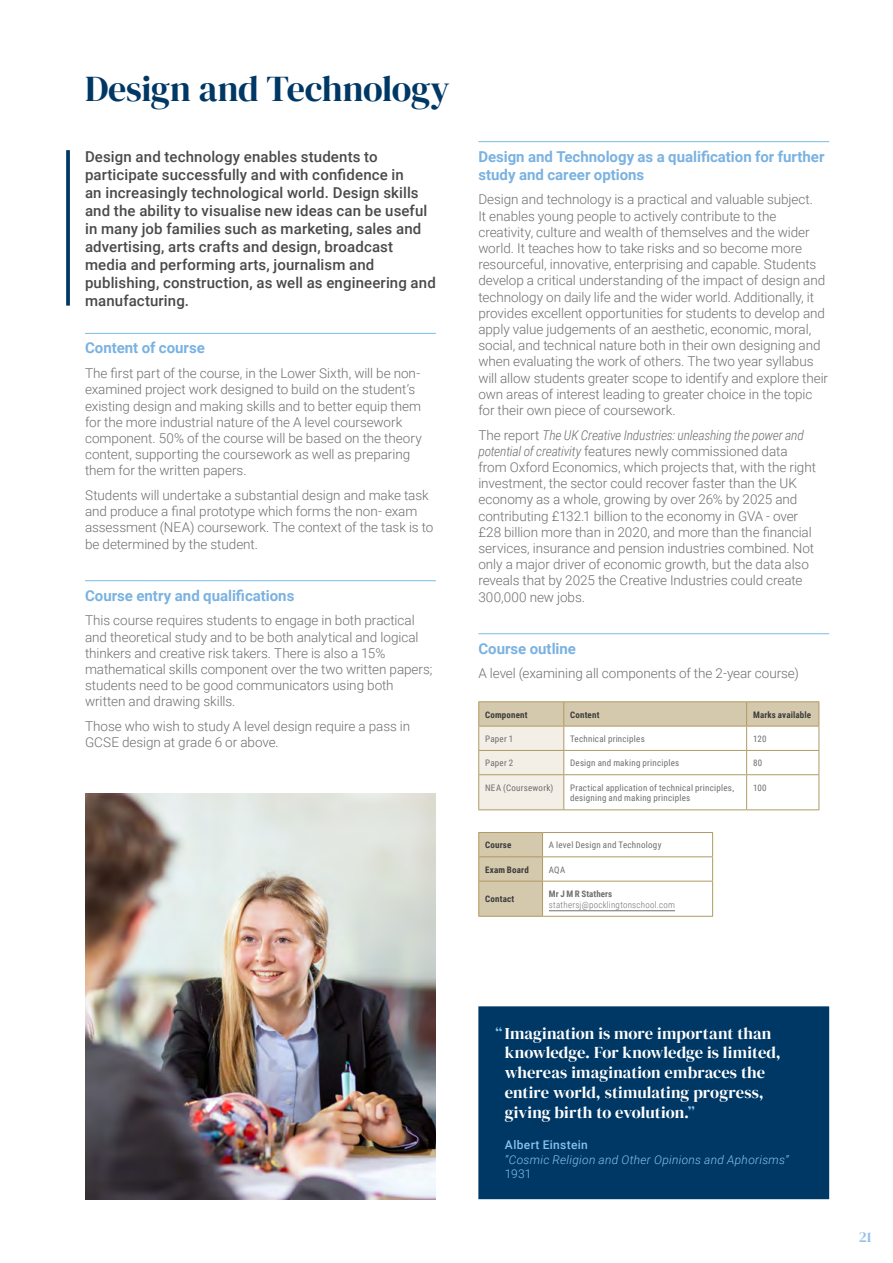
<style>
.page{position:relative;width:893px;height:1263px;background:#fff}
.page>*{position:absolute;margin:0;border:0;box-sizing:border-box;transform-origin:0 0}
.t1{font:36px "DM Serif Display";letter-spacing:-.01em;color:#003865}
.t2{font:16.5px/19.8px "DM Serif Display";color:#fff}
.t3{font:500 15px/18px "Roboto";letter-spacing:.01em;color:#4a4a49}
.t4{font:700 15px/18px "Roboto";color:#7ab2e1}
.t5{font:15px "DM Serif Display";color:#99c1e8}
.t6{font:300 13.5px/16.2px "Roboto";letter-spacing:-.005em;color:#706f6f}
.t7{font:italic 300 13.5px "Roboto Condensed";letter-spacing:-.015em;color:#706f6f}
.t8{font:italic 300 12px "Roboto";letter-spacing:.02em;color:#89c2eb}
.t9{font:500 12px "Roboto";letter-spacing:.03em;color:#89c2eb}
.t10{font:300 12px "Roboto";color:#89c2eb}
.t11{font:9px/10.8px "Roboto Condensed";letter-spacing:.025em;color:#706f6f}
.t12{font:700 9px "Roboto Condensed";letter-spacing:.02em;color:#3c3c3b}
.t13{font:300 9px "Roboto Condensed";letter-spacing:.025em;color:#706f6f}
.t14{font:700 9px "Roboto Condensed";letter-spacing:.005em;color:#706f6f}
.s1{font-family:"Roboto";font-style:normal}
.s2{font-family:"Roboto Condensed";font-style:italic}
.s3{color:#89c2eb}
</style>
<div class="page">
<svg style="left:66px;top:150px;width:4px;height:156px"></svg>
<hr style="left:85px;top:333px;width:351px;height:1px;background:#89c2eb">
<hr style="left:85px;top:580px;width:351px;height:1px;background:#89c2eb">
<hr style="left:478px;top:141px;width:351px;height:1px;background:#89c2eb">
<hr style="left:478px;top:633px;width:351px;height:1px;background:#89c2eb">
<hr style="left:478px;top:701px;width:86px;height:1px;background:#ae9a64">
<hr style="left:564px;top:701px;width:183px;height:1px;background:#ae9a64">
<hr style="left:747px;top:701px;width:72px;height:1px;background:#ae9a64">
<svg style="left:478px;top:702px;width:342px;height:108px"></svg>
<hr style="left:478px;top:775px;width:1px;height:34px;background:#ae9a64">
<hr style="left:563px;top:775px;width:1px;height:34px;background:#ae9a64">
<hr style="left:478px;top:809px;width:86px;height:1px;background:#ae9a64">
<hr style="left:543px;top:856px;width:170px;height:1px;background:#ae9a64">
<hr style="left:543px;top:881px;width:170px;height:1px;background:#ae9a64">
<hr style="left:543px;top:832px;width:170px;height:1px;background:#ae9a64">
<svg style="left:712px;top:833px;width:1px;height:48px"></svg>
<hr style="left:712px;top:881px;width:1px;height:35px;background:#ae9a64">
<hr style="left:543px;top:916px;width:170px;height:1px;background:#ae9a64">
<svg style="left:478px;top:832px;width:65px;height:84px;background:#d2c6a8"></svg>
<hr style="left:478px;top:881px;width:1px;height:35px;background:#ae9a64">
<hr style="left:542px;top:881px;width:1px;height:35px;background:#ae9a64">
<hr style="left:478px;top:916px;width:65px;height:1px;background:#ae9a64">
<hr style="left:549px;top:910px;width:126px;height:1px;background:#706f6f">
<div style="left:478px;top:1006px;width:351px;height:193px;background:#003865"></div>
<img style="left:85px;top:793px;width:351px;height:406px">
<h1 class="t1" style="left:85px;top:68px;width:366px">Design and Technology</h1>
<p class="t3" style="left:85px;top:147px;width:352px">Design and technology enables students to participate successfully and with confidence in<br>an increasingly technological world. Design skills and the ability to visualise new ideas can be useful in many job families such as marketing, sales and advertising, arts crafts and design, broadcast media and performing arts, journalism and publishing, construction, as well as engineering and manufacturing.</p>
<p class="t4" style="left:85px;top:338px;width:121px">Content of course</p>
<p class="t6" style="left:85px;top:365px;width:338px">The first part of the course, in the Lower Sixth, will be non&shy;examined project work designed to build on the student’s existing design and making skills and to better equip them for the more industrial nature of the A level coursework component. 50% of the course will be based on the theory content, supporting the coursework as well as preparing them for the written papers.</p>
<p class="t6" style="left:85px;top:487px;width:350px">Students will undertake a substantial design and make task and produce a final prototype which forms the non- exam assessment (NEA) coursework. The context of the task is to be determined by the student.</p>
<p class="t4" style="left:85px;top:586px;width:211px">Course entry and qualifications</p>
<p class="t6" style="left:85px;top:612px;width:349px">This course requires students to engage in both practical and theoretical study and to be both analytical and logical thinkers and creative risk takers. There is also a 15% mathematical skills component over the two written papers; students need to be good communicators using both written and drawing skills.</p>
<p class="t6" style="left:85px;top:718px;width:327px">Those who wish to study A level design require a pass in<br>GCSE design at grade 6 or above.</p>
<p class="t4" style="left:478px;top:147px;width:348px">Design and Technology as a qualification for further study and career options</p>
<p class="t6" style="left:478px;top:191px;width:351px">Design and technology is a practical and valuable subject.<br>It enables young people to actively contribute to the creativity, culture and wealth of themselves and the wider world. It teaches how to take risks and so become more resourceful, innovative, enterprising and capable. Students develop a critical understanding of the impact of design and technology on daily life and the wider world. Additionally, it provides excellent opportunities for students to develop and apply value judgements of an aesthetic, economic, moral, social, and technical nature both in their own designing and when evaluating the work of others. The two year syllabus will allow students greater scope to identify and explore their own areas of interest leading to greater choice in the topic for their own piece of coursework.</p>
<p class="t7" style="left:478px;top:425px;width:327px"><span class="s1">The report</span> The UK Creative Industries: unleashing the power and</p>
<p class="t6" style="left:478px;top:442px;width:339px"><span class="s2">potential of creativity</span> features newly commissioned data from Oxford Economics, which projects that, with the right investment, the sector could recover faster than the UK economy as a whole, growing by over 26% by 2025 and contributing £132.1 billion to the economy in GVA - over £28 billion more than in 2020, and more than the financial services, insurance and pension industries combined. Not only a major driver of economic growth, but the data also reveals that by 2025 the Creative Industries could create 300,000 new jobs.</p>
<p class="t4" style="left:478px;top:639px;width:99px">Course outline</p>
<p class="t6" style="left:478px;top:665px;width:322px">A level (examining all components of the 2-year course)</p>
<p class="t12" style="left:485px;top:708px;width:44px">Component</p>
<p class="t12" style="left:570px;top:708px;width:31px">Content</p>
<p class="t12" style="left:753px;top:708px;width:60px">Marks available</p>
<p class="t11" style="left:485px;top:733px;width:30px">Paper 1</p>
<p class="t11" style="left:570px;top:733px;width:76px">Technical principles</p>
<p class="t11" style="left:753px;top:733px;width:15px">120</p>
<p class="t11" style="left:485px;top:757px;width:30px">Paper 2</p>
<p class="t11" style="left:570px;top:757px;width:111px">Design and making principles</p>
<p class="t11" style="left:753px;top:757px;width:11px">80</p>
<p class="t11" style="left:485px;top:782px;width:70px">NEA (Coursework)</p>
<p class="t11" style="left:570px;top:782px;width:165px">Practical application of technical principles, designing and making principles</p>
<p class="t11" style="left:753px;top:782px;width:15px">100</p>
<p class="t12" style="left:485px;top:839px;width:28px">Course</p>
<p class="t11" style="left:549px;top:839px;width:114px">A level Design and Technology</p>
<p class="t12" style="left:485px;top:863px;width:45px">Exam Board</p>
<p class="t11" style="left:549px;top:864px;width:18px">AQA</p>
<p class="t12" style="left:485px;top:893px;width:31px">Contact</p>
<p class="t14" style="left:549px;top:887px;width:65px">Mr J M R Stathers</p>
<p class="t13" style="left:549px;top:898px;width:128px">stathersj@pocklingtonschool.com</p>
<p class="t2" style="left:505px;top:1023px;width:277px;text-indent:-9px"><span class="s3">“</span> Imagination is more important than knowledge. For knowledge is limited, whereas imagination embraces the entire world, stimulating progress, giving birth to evolution.<span class="s3">”</span></p>
<p class="t9" style="left:505px;top:1136px;width:84px">Albert Einstein</p>
<p class="t8" style="left:505px;top:1151px;width:285px">“Cosmic Religion and Other Opinions and Aphorisms”</p>
<p class="t10" style="left:505px;top:1165px;width:28px">1931</p>
<p class="t5" style="left:859px;top:1228px;width:14px">21</p>
</div>
